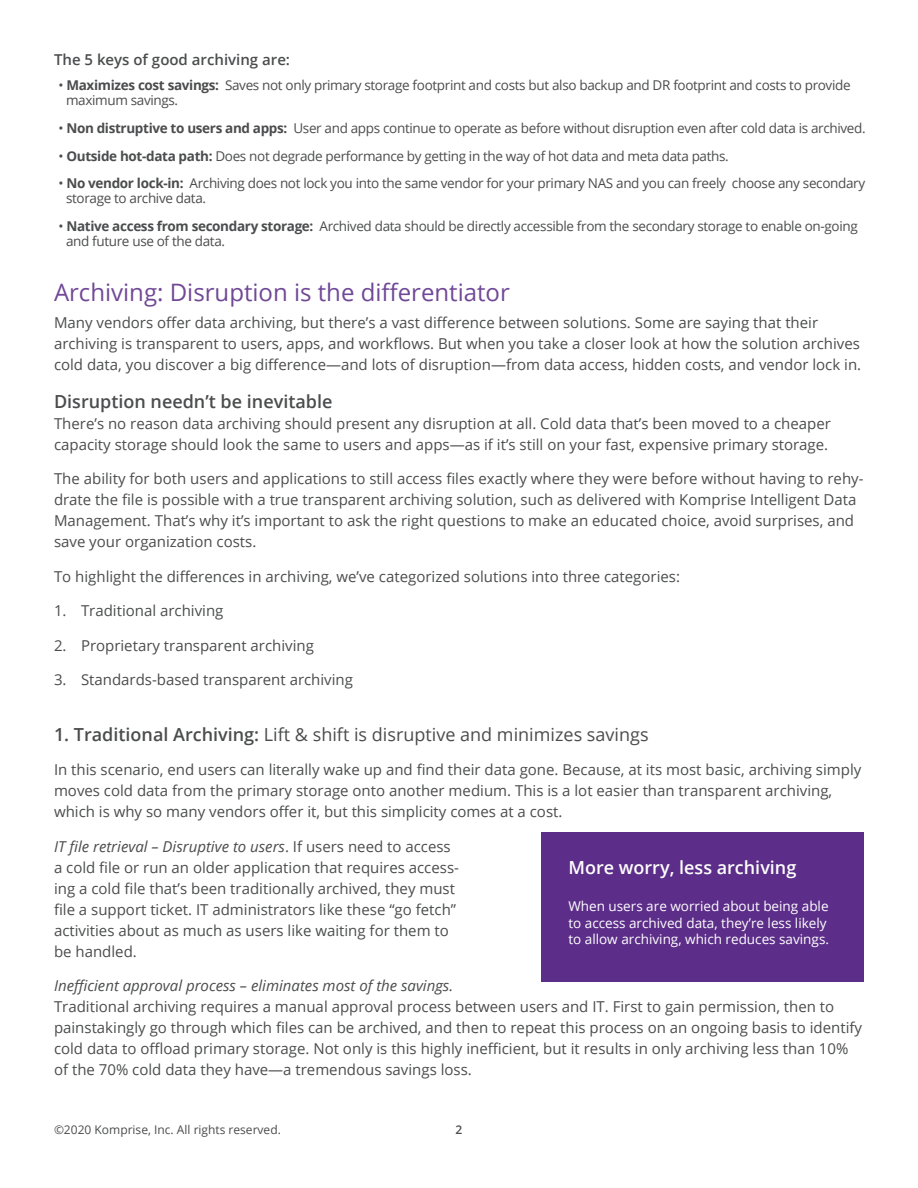
<style>
.page{position:relative;width:918px;height:1188px;background:#fff}
.page>*{position:absolute;margin:0;border:0;box-sizing:border-box;transform-origin:0 0}
.t1{font:24px "Open Sans";color:#704896}
.t2{font:18px "Open Sans";color:#4b4c4d}
.t3{font:600 18px "Open Sans";color:#4b4c4d}
.t4{font:600 18px "Open Sans";color:#fff}
.t5{font:15px/21px "Open Sans";color:#4b4c4d}
.t6{font:italic 15px "Open Sans";color:#4b4c4d}
.t7{font:600 15px "Open Sans";color:#4b4c4d}
.t8{font:13.5px/15px "Open Sans";letter-spacing:-.025em;color:#4b4c4d}
.t9{font:13.5px/16.5px "Open Sans";color:#fff}
.t10{font:12px "Open Sans";color:#4b4c4d}
.t11{font:600 12px "Open Sans";color:#4b4c4d}
.s1{font-weight:700}
.s2{font-weight:600}
.s3{font-style:italic}
</style>
<div class="page">
<div style="left:541px;top:832px;width:322px;height:149px;background:#5c2e89"></div>
<p class="t7" style="left:54px;top:50px;width:238px">The 5 keys of good archiving are:</p>
<p class="t8" style="left:66px;top:77px;width:786px;text-indent:-8px">• <span class="s1">Maximizes cost savings:</span> Saves not only primary storage footprint and costs but also backup and DR footprint and costs to provide maximum savings.</p>
<p class="t8" style="left:58px;top:120px;width:809px">• <span class="s1">Non distruptive to users and apps:</span> User and apps continue to operate as before without disruption even after cold data is archived.</p>
<p class="t8" style="left:58px;top:148px;width:672px">• <span class="s1">Outside hot-data path:</span> Does not degrade performance by getting in the way of hot data and meta data paths.</p>
<p class="t8" style="left:66px;top:176px;width:801px;text-indent:-8px">• <span class="s1">No vendor lock-in:</span> Archiving does not lock you into the same vendor for your primary NAS and you can freely choose any secondary storage to archive data.</p>
<p class="t8" style="left:66px;top:219px;width:793px;text-indent:-8px">• <span class="s1">Native access from secondary storage:</span> Archived data should be directly accessible from the secondary storage to enable on-going and future use of the data.</p>
<h1 class="t1" style="left:54px;top:276px;width:457px">Archiving: Disruption is the differentiator</h1>
<p class="t5" style="left:54px;top:312px;width:809px">Many vendors offer data archiving, but there’s a vast difference between solutions. Some are saying that their archiving is transparent to users, apps, and workflows. But when you take a closer look at how the solution archives cold data, you discover a big difference—and lots of disruption—from data access, hidden costs, and vendor lock in.</p>
<p class="t3" style="left:54px;top:389px;width:280px">Disruption needn’t be inevitable</p>
<p class="t5" style="left:54px;top:413px;width:778px">There’s no reason data archiving should present any disruption at all. Cold data that’s been moved to a cheaper capacity storage should look the same to users and apps—as if it’s still on your fast, expensive primary storage.</p>
<p class="t5" style="left:54px;top:468px;width:811px">The ability for both users and applications to still access files exactly where they were before without having to rehy&shy;drate the file is possible with a true transparent archiving solution, such as delivered with Komprise Intelligent Data Management. That’s why it’s important to ask the right questions to make an educated choice, avoid surprises, and save your organization costs.</p>
<p class="t5" style="left:54px;top:566px;width:628px">To highlight the differences in archiving, we’ve categorized solutions into three categories:</p>
<p class="t5" style="left:54px;top:600px;width:171px">1. Traditional archiving</p>
<p class="t5" style="left:54px;top:635px;width:261px">2. Proprietary transparent archiving</p>
<p class="t5" style="left:54px;top:669px;width:301px">3. Standards-based transparent archiving</p>
<p class="t2" style="left:54px;top:722px;width:596px"><span class="s2">1. Traditional Archiving:</span> Lift &amp; shift is disruptive and minimizes savings</p>
<p class="t5" style="left:54px;top:759px;width:809px">In this scenario, end users can literally wake up and find their data gone. Because, at its most basic, archiving simply moves cold data from the primary storage onto another medium. This is a lot easier than transparent archiving, which is why so many vendors offer it, but this simplicity comes at a cost.</p>
<p class="t5" style="left:54px;top:836px;width:406px"><span class="s3">IT file retrieval – Disruptive to users</span>. If users need to access a cold file or run an older application that requires access&shy;ing a cold file that’s been traditionally archived, they must file a support ticket. IT administrators like these “go fetch” activities about as much as users like waiting for them to be handled.</p>
<p class="t6" style="left:54px;top:976px;width:401px">Inefficient approval process – eliminates most of the savings.</p>
<p class="t5" style="left:54px;top:996px;width:810px">Traditional archiving requires a manual approval process between users and IT. First to gain permission, then to painstakingly go through which files can be archived, and then to repeat this process on an ongoing basis to identify cold data to offload primary storage. Not only is this highly inefficient, but it results in only archiving less than 10% of the 70% cold data they have—a tremendous savings loss.</p>
<p class="t4" style="left:568px;top:855px;width:230px">More worry, less archiving</p>
<p class="t9" style="left:568px;top:898px;width:262px">When users are worried about being able to access archived data, they’re less likely to allow archiving, which reduces savings.</p>
<p class="t10" style="left:54px;top:1121px;width:228px">©2020 Komprise, Inc. All rights reserved.</p>
<p class="t11" style="left:456px;top:1121px;width:8px">2</p>
</div>
